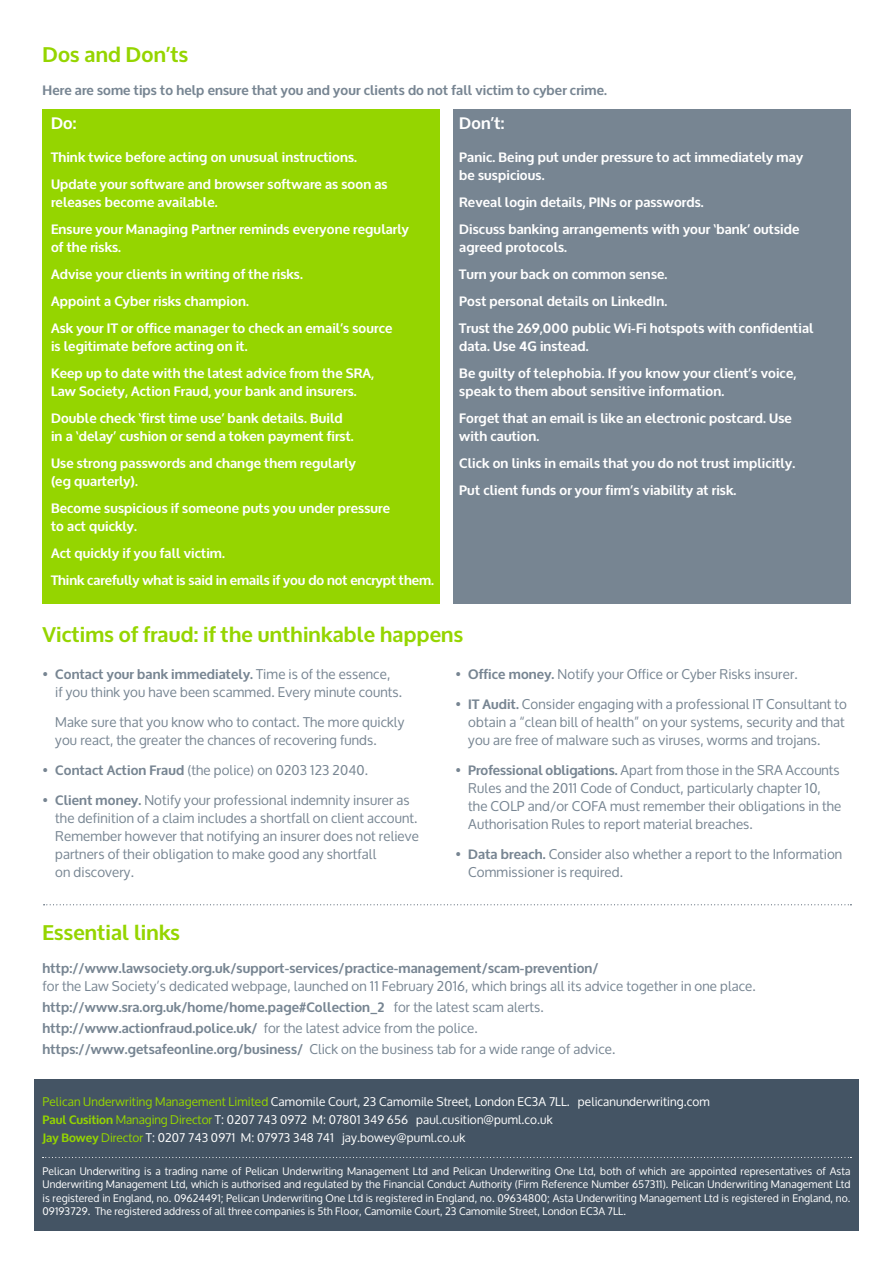
<style>
.page{position:relative;width:893px;height:1263px;background:#fff}
.page>*{position:absolute;margin:0;border:0;box-sizing:border-box;transform-origin:0 0}
.t1{font:700 21px "Oxygen";letter-spacing:.01em;color:#95d500}
.t2{font:700 16.5px "Oxygen";color:#fff}
.t3{font:13.5px/18px "Oxygen";letter-spacing:.01em;color:#778592}
.t4{font:700 13.5px/27px "Oxygen";letter-spacing:.01em;color:#fff}
.t5{font:700 13.5px "Oxygen";letter-spacing:.01em;color:#778592}
.t6{font:12px/18px "Oxygen";letter-spacing:.01em;color:#fff}
.t7{font:10.5px/13.5px "Oxygen";letter-spacing:.01em;color:#fff;text-align:justify}
.s1{font-weight:700}
.s2{color:#95d500}
.s3{font-weight:700;color:#95d500}
</style>
<div class="page">
<div style="left:43px;top:109px;width:397px;height:494px;background:#95d500"></div>
<div style="left:453px;top:109px;width:397px;height:494px;background:#778592"></div>
<div style="left:34px;top:1079px;width:825px;height:152px;background:#445464"></div>
<svg style="left:43px;top:1157px;width:808px;height:1px"></svg>
<svg style="left:44px;top:904px;width:807px;height:1px"></svg>
<h1 class="t1" style="left:43px;top:42px;width:147px">Dos and Don’ts</h1>
<p class="t5" style="left:43px;top:82px;width:566px">Here are some tips to help ensure that you and your clients do not fall victim to cyber crime.</p>
<p class="t2" style="left:51px;top:113px;width:27px">Do:</p>
<p class="t4" style="left:51px;top:144px;width:338px">Think twice before acting on unusual instructions.<br>Update your software and browser software as soon as</p>
<p class="t4" style="left:51px;top:189px;width:360px">releases become available.<br>Ensure your Managing Partner reminds everyone regularly</p>
<p class="t4" style="left:51px;top:234px;width:343px">of the risks.<br>Advise your clients in writing of the risks.<br>Appoint a Cyber risks champion.<br>Ask your IT or office manager to check an email’s source</p>
<p class="t4" style="left:51px;top:333px;width:325px">is legitimate before acting on it.<br>Keep up to date with the latest advice from the SRA,</p>
<p class="t4" style="left:51px;top:378px;width:307px">Law Society, Action Fraud, your bank and insurers.<br>Double check ‘first time use’ bank details. Build</p>
<p class="t4" style="left:51px;top:423px;width:306px">in a ‘delay’ cushion or send a token payment first.<br>Use strong passwords and change them regularly</p>
<p class="t4" style="left:51px;top:468px;width:340px">(eg quarterly).<br>Become suspicious if someone puts you under pressure</p>
<p class="t4" style="left:51px;top:513px;width:384px">to act quickly.<br>Act quickly if you fall victim.<br>Think carefully what is said in emails if you do not encrypt them.</p>
<p class="t2" style="left:459px;top:113px;width:47px">Don’t:</p>
<p class="t4" style="left:459px;top:149px;width:345px;line-height:18px">Panic. Being put under pressure to act immediately may be suspicious.</p>
<p class="t4" style="left:459px;top:189px;width:342px">Reveal login details, PINs or passwords.<br>Discuss banking arrangements with your ‘bank’ outside</p>
<p class="t4" style="left:459px;top:234px;width:356px">agreed protocols.<br>Turn your back on common sense.<br>Post personal details on LinkedIn.<br>Trust the 269,000 public Wi-Fi hotspots with confidential</p>
<p class="t4" style="left:459px;top:333px;width:338px">data. Use 4G instead.<br>Be guilty of telephobia. If you know your client’s voice,</p>
<p class="t4" style="left:459px;top:378px;width:334px">speak to them about sensitive information.<br>Forget that an email is like an electronic postcard. Use</p>
<p class="t4" style="left:459px;top:423px;width:337px">with caution.<br>Click on links in emails that you do not trust implicitly.<br>Put client funds or your firm’s viability at risk.</p>
<h1 class="t1" style="left:43px;top:621px;width:422px">Victims of fraud: if the unthinkable happens</h1>
<p class="t3" style="left:55px;top:665px;width:348px;text-indent:-13px">• <span class="s1">Contact your bank immediately.</span> Time is of the essence,<br>if you think you have been scammed. Every minute counts.</p>
<p class="t3" style="left:55px;top:713px;width:351px">Make sure that you know who to contact. The more quickly you react, the greater the chances of recovering funds.</p>
<p class="t3" style="left:43px;top:761px;width:327px">• <span class="s1">Contact Action Fraud</span> (the police) on 0203 123 2040.</p>
<p class="t3" style="left:55px;top:791px;width:365px;text-indent:-13px">• <span class="s1">Client money.</span> Notify your professional indemnity insurer as the definition of a claim includes a shortfall on client account.<br>Remember however that notifying an insurer does not relieve partners of their obligation to make good any shortfall<br>on discovery.</p>
<p class="t3" style="left:455px;top:665px;width:344px">• <span class="s1">Office money.</span> Notify your Office or Cyber Risks insurer.</p>
<p class="t3" style="left:468px;top:695px;width:380px;text-indent:-13px">• <span class="s1">IT Audit.</span> Consider engaging with a professional IT Consultant to obtain a “clean bill of health” on your systems, security and that you are free of malware such as viruses, worms and trojans.</p>
<p class="t3" style="left:468px;top:761px;width:375px;text-indent:-13px">• <span class="s1">Professional obligations.</span> Apart from those in the SRA Accounts Rules and the 2011 Code of Conduct, particularly chapter 10, the COLP and/or COFA must remember their obligations in the Authorisation Rules to report material breaches.</p>
<p class="t3" style="left:468px;top:845px;width:375px;text-indent:-13px">• <span class="s1">Data breach.</span> Consider also whether a report to the Information<br>Commissioner is required.</p>
<h1 class="t1" style="left:43px;top:919px;width:139px">Essential links</h1>
<p class="t5" style="left:43px;top:960px;width:558px">http://www.lawsociety.org.uk/support-services/practice-management/scam-prevention/</p>
<p class="t3" style="left:43px;top:976px;width:715px;line-height:21px">for the Law Society’s dedicated webpage, launched on 11 February 2016, which brings all its advice together in one place. <span class="s1">http://www.sra.org.uk/home/home.page#Collection_2</span> for the latest scam alerts. <span class="s1">http://www.actionfraud.police.uk/</span> for the latest advice from the police.<br><span class="s1">https://www.getsafeonline.org/business/</span> Click on the business tab for a wide range of advice.</p>
<p class="t6" style="left:43px;top:1093px;width:669px"><span class="s2">Pelican Underwriting Management Limited</span> Camomile Court, 23 Camomile Street, London EC3A 7LL. pelicanunderwriting.com<br><span class="s3">Paul Cusition</span> <span class="s2">Managing Director</span> T: 0207 743 0972 M: 07801 349 656 paul.cusition@puml.co.uk<br><span class="s3">Jay Bowey</span> <span class="s2">Director</span> T: 0207 743 0971 M: 07973 348 741 jay.bowey@puml.co.uk</p>
<p class="t7" style="left:43px;top:1164px;width:809px">Pelican Underwriting is a trading name of Pelican Underwriting Management Ltd and Pelican Underwriting One Ltd, both of which are appointed representatives of Asta Underwriting Management Ltd, which is authorised and regulated by the Financial Conduct Authority (Firm Reference Number 657311). Pelican Underwriting Management Ltd is registered in England, no. 09624491; Pelican Underwriting One Ltd is registered in England, no. 09634800; Asta Underwriting Management Ltd is registered in England, no.<br>09193729. The registered address of all three companies is 5th Floor, Camomile Court, 23 Camomile Street, London EC3A 7LL.</p>
</div>
